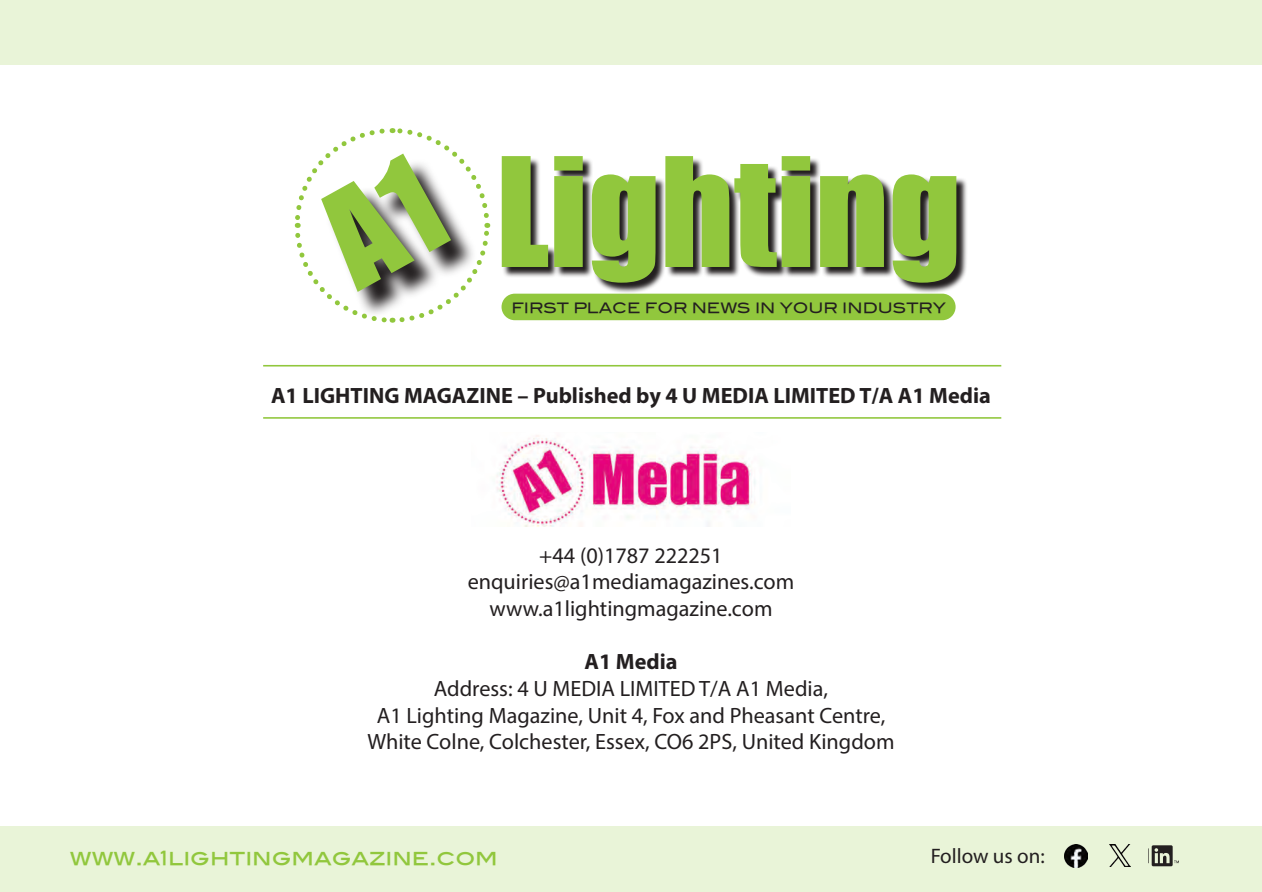
<style>
.page{position:relative;width:1262px;height:892px;background:#fff}
.page>*{position:absolute;margin:0;border:0;box-sizing:border-box;transform-origin:0 0}
.t1{font:140.25px "Impact";color:#91c73d}
.t2{font:22.2px/26.7px "Myriad Pro";color:#231f20;text-align:center}
.t3{font:700 22.2px "Myriad Pro";color:#231f20}
.t4{font:21px "Blair Md ITCTT Medium";color:#91c73d}
.t5{font:21px "Myriad Pro";color:#231f20}
.t6{font:14.25px "Blair Md ITCTT Medium";color:#231f20}
.s1{font-size:19.5px}
</style>
<div class="page">
<hr style="left:263px;top:365px;width:738px;height:2px;background:#91c73d">
<hr style="left:263px;top:417px;width:738px;height:2px;background:#91c73d">
<div style="left:0;top:826px;width:1262px;height:66px;background:#e9f4d8"></div>
<img style="left:497px;top:435px;width:259px;height:91px">
<svg style="left:503px;top:158px;width:464px;height:136px"></svg>
<div style="left:501px;top:294px;width:454px;height:26px;background:#91c73d;border-radius:13px"></div>
<div style="left:0;top:0;width:1262px;height:65px;background:#e9f4d8"></div>
<img style="left:1064px;top:844px;width:24px;height:23px">
<img style="left:1109px;top:845px;width:22px;height:22px">
<svg style="left:1152px;top:845px;width:27px;height:21px"></svg>
<svg style="left:294px;top:128px;width:197px;height:195px"></svg>
<h1 class="t1" style="left:496px;top:103px;width:467px">Lighting</h1>
<p class="t6" style="left:511px;top:296px;width:436px">FIRST PLACE FOR NEWS IN YOUR INDUSTRY</p>
<p class="t3" style="left:271px;top:381px;width:721px">A1 LIGHTING MAGAZINE – Published by 4 U MEDIA LIMITED T/A A1 Media</p>
<p class="t2" style="left:468px;top:541px;width:328px">+44 (0)1787 222251 enquiries@a1mediamagazines.com www.a1lightingmagazine.com</p>
<p class="t3" style="left:584px;top:647px;width:95px">A1 Media</p>
<p class="t2" style="left:367px;top:675px;width:529px">Address: 4 U MEDIA LIMITED T/A A1 Media,<br>A1 Lighting Magazine, Unit 4, Fox and Pheasant Centre,<br>White Colne, Colchester, Essex, CO6 2PS, United Kingdom</p>
<p class="t4" style="left:70px;top:840px;width:429px">www.a<span class="s1">1</span>lightingmagazine.com</p>
<p class="t5" style="left:931px;top:843px;width:116px">Follow us on:</p>
</div>
